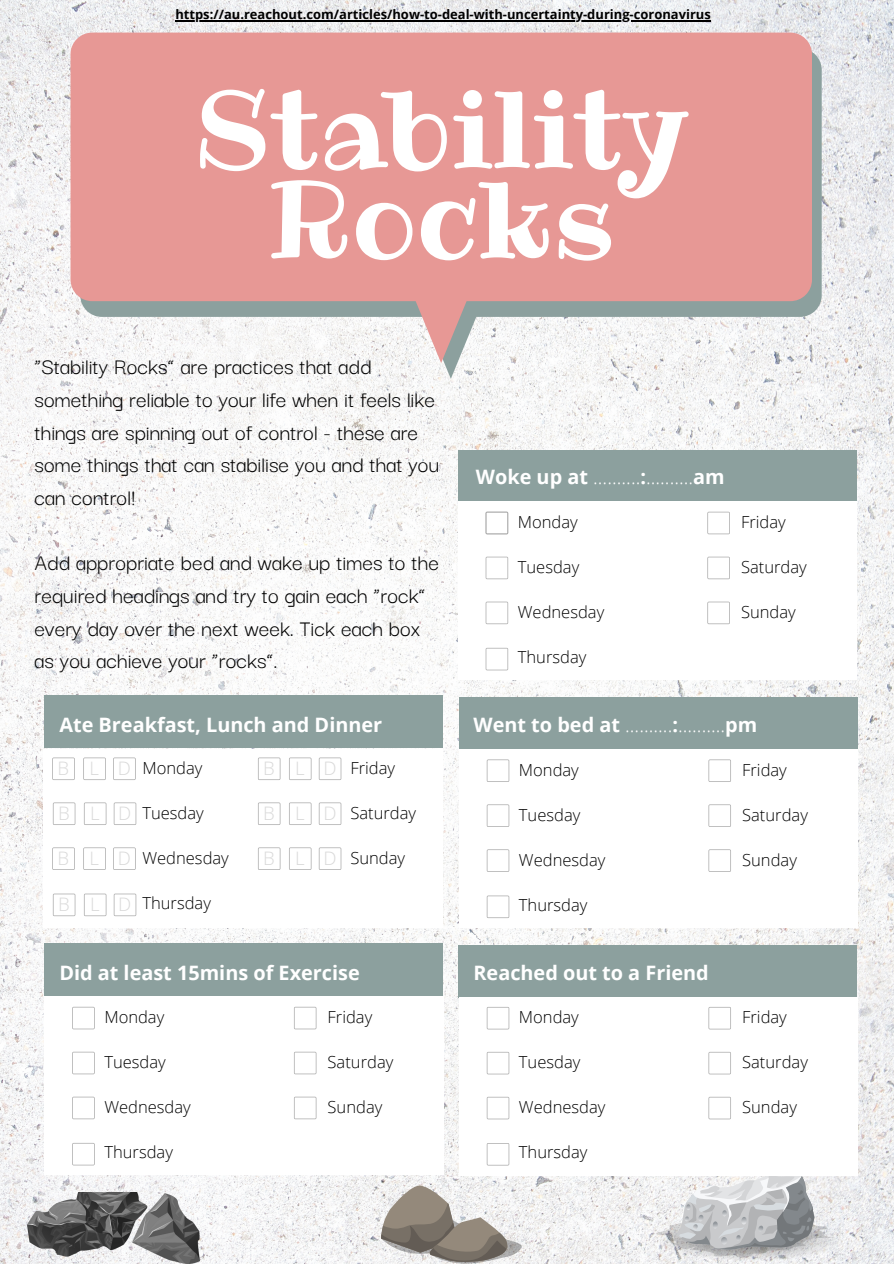
<style>
.page{position:relative;width:894px;height:1264px;background:#fff}
.page>*{position:absolute;margin:0;border:0;box-sizing:border-box;transform-origin:0 0}
.t1{font:108px/90.2px "Ribeye";color:#fff;text-align:center}
.t2{font:24px/32.7px "Darker Grotesque";color:#000}
.t3{font:700 19.8px "Open Sans";color:#fff}
.t4{font:300 19.8px "Open Sans";color:#fff}
.t5{font:300 18.6px "Open Sans";color:#d9d9d9}
.t6{font:300 16.5px "Open Sans";color:#000}
.t7{font:700 12.9px "Open Sans";color:#000}
.s1{font-weight:700}
</style>
<div class="page">
<img style="left:0;top:0;width:893px;height:1263px">
<svg style="left:80px;top:48px;width:741px;height:331px;fill:#f4f4f3"></svg>
<svg style="left:70px;top:33px;width:741px;height:330px;background:#e4a4a2"></svg>
<div style="left:458px;top:450px;width:398px;height:52px;background:#8ca09e"></div>
<div style="left:44px;top:696px;width:399px;height:51px;background:#8ca09e"></div>
<div style="left:459px;top:698px;width:398px;height:51px;background:#8ca09e"></div>
<div style="left:44px;top:943px;width:398px;height:52px;background:#8ca09e"></div>
<div style="left:458px;top:945px;width:399px;height:52px;background:#8ca09e"></div>
<div style="left:458px;top:502px;width:398px;height:178px;background:#fff"></div>
<svg style="left:485px;top:556px;width:23px;height:23px"></svg>
<svg style="left:485px;top:601px;width:23px;height:23px"></svg>
<svg style="left:485px;top:648px;width:23px;height:22px"></svg>
<svg style="left:707px;top:511px;width:22px;height:23px"></svg>
<svg style="left:707px;top:556px;width:22px;height:23px"></svg>
<svg style="left:707px;top:601px;width:22px;height:23px"></svg>
<svg style="left:485px;top:511px;width:23px;height:23px"></svg>
<div style="left:44px;top:749px;width:398px;height:178px;background:#fff"></div>
<div style="left:459px;top:749px;width:398px;height:178px;background:#fff"></div>
<svg style="left:486px;top:759px;width:23px;height:23px"></svg>
<svg style="left:486px;top:804px;width:23px;height:23px"></svg>
<svg style="left:486px;top:849px;width:23px;height:22px"></svg>
<svg style="left:486px;top:895px;width:23px;height:23px"></svg>
<svg style="left:708px;top:759px;width:22px;height:23px"></svg>
<svg style="left:708px;top:804px;width:22px;height:23px"></svg>
<svg style="left:708px;top:849px;width:22px;height:22px"></svg>
<img style="left:27px;top:1192px;width:173px;height:71px">
<div style="left:44px;top:996px;width:399px;height:178px;background:#fff"></div>
<svg style="left:72px;top:1006px;width:23px;height:23px"></svg>
<svg style="left:72px;top:1051px;width:23px;height:23px"></svg>
<svg style="left:72px;top:1096px;width:23px;height:23px"></svg>
<svg style="left:72px;top:1143px;width:23px;height:22px"></svg>
<svg style="left:294px;top:1006px;width:22px;height:23px"></svg>
<svg style="left:294px;top:1051px;width:22px;height:23px"></svg>
<svg style="left:294px;top:1096px;width:22px;height:23px"></svg>
<svg style="left:640px;top:1174px;width:216px;height:89px"></svg>
<div style="left:459px;top:997px;width:398px;height:177px;background:#fff"></div>
<svg style="left:486px;top:1007px;width:23px;height:22px"></svg>
<svg style="left:486px;top:1051px;width:23px;height:23px"></svg>
<svg style="left:486px;top:1096px;width:23px;height:23px"></svg>
<svg style="left:486px;top:1143px;width:23px;height:22px"></svg>
<svg style="left:708px;top:1007px;width:22px;height:22px"></svg>
<svg style="left:708px;top:1051px;width:22px;height:23px"></svg>
<svg style="left:708px;top:1096px;width:22px;height:23px"></svg>
<svg style="left:83px;top:757px;width:23px;height:23px"></svg>
<svg style="left:52px;top:757px;width:23px;height:23px"></svg>
<svg style="left:113px;top:757px;width:23px;height:23px"></svg>
<svg style="left:84px;top:802px;width:22px;height:23px"></svg>
<svg style="left:53px;top:802px;width:22px;height:23px"></svg>
<svg style="left:114px;top:802px;width:22px;height:23px"></svg>
<svg style="left:83px;top:847px;width:23px;height:23px"></svg>
<svg style="left:52px;top:847px;width:23px;height:23px"></svg>
<svg style="left:113px;top:847px;width:23px;height:23px"></svg>
<svg style="left:84px;top:893px;width:22px;height:23px"></svg>
<svg style="left:53px;top:893px;width:22px;height:23px"></svg>
<svg style="left:114px;top:893px;width:22px;height:23px"></svg>
<svg style="left:289px;top:757px;width:22px;height:23px"></svg>
<svg style="left:258px;top:757px;width:22px;height:23px"></svg>
<svg style="left:319px;top:757px;width:22px;height:23px"></svg>
<svg style="left:289px;top:802px;width:22px;height:23px"></svg>
<svg style="left:258px;top:802px;width:22px;height:23px"></svg>
<svg style="left:319px;top:802px;width:22px;height:23px"></svg>
<svg style="left:289px;top:847px;width:22px;height:23px"></svg>
<svg style="left:258px;top:847px;width:22px;height:23px"></svg>
<svg style="left:319px;top:847px;width:22px;height:23px"></svg>
<svg style="left:381px;top:1185px;width:140px;height:78px"></svg>
<hr style="left:175px;top:20px;width:536px;height:2px;background:#000">
<p class="t7" style="left:175px;top:6px;width:537px">https://au.reachout.com/articles/how-to-deal-with-uncertainty-during-coronavirus</p>
<p class="t1" style="left:194px;top:84px;width:496px">Stability<br>Rocks</p>
<p class="t2" style="left:35px;top:349px;width:406px">“Stability Rocks” are practices that add something reliable to your life when it feels like things are spinning out of control - these are some things that can stabilise you and that you can control!</p>
<p class="t2" style="left:35px;top:545px;width:406px">Add appropriate bed and wake up times to the required headings and try to gain each “rock” every day over the next week. Tick each box as you achieve your “rocks”.</p>
<p class="t4" style="left:476px;top:462px;width:250px"><span class="s1">Woke up at</span> ..........<span class="s1">:</span>..........<span class="s1">am</span></p>
<p class="t6" style="left:517px;top:510px;width:61px">Monday</p>
<p class="t6" style="left:517px;top:555px;width:63px">Tuesday</p>
<p class="t6" style="left:517px;top:600px;width:88px">Wednesday</p>
<p class="t6" style="left:517px;top:645px;width:70px">Thursday</p>
<p class="t6" style="left:740px;top:510px;width:46px">Friday</p>
<p class="t6" style="left:740px;top:555px;width:67px">Saturday</p>
<p class="t6" style="left:740px;top:600px;width:56px">Sunday</p>
<p class="t3" style="left:59px;top:710px;width:324px">Ate Breakfast, Lunch and Dinner</p>
<p class="t4" style="left:473px;top:710px;width:285px"><span class="s1">Went to bed at</span> ..........<span class="s1">:</span>..........<span class="s1">pm</span></p>
<p class="t5" style="left:58px;top:755px;width:13px">B</p>
<p class="t5" style="left:90px;top:755px;width:11px">L</p>
<p class="t5" style="left:118px;top:755px;width:15px">D</p>
<p class="t5" style="left:58px;top:800px;width:13px">B</p>
<p class="t5" style="left:90px;top:800px;width:11px">L</p>
<p class="t5" style="left:118px;top:800px;width:15px">D</p>
<p class="t5" style="left:58px;top:845px;width:13px">B</p>
<p class="t5" style="left:90px;top:845px;width:11px">L</p>
<p class="t5" style="left:118px;top:845px;width:15px">D</p>
<p class="t5" style="left:58px;top:891px;width:13px">B</p>
<p class="t5" style="left:90px;top:891px;width:11px">L</p>
<p class="t5" style="left:118px;top:891px;width:15px">D</p>
<p class="t6" style="left:142px;top:756px;width:61px">Monday</p>
<p class="t6" style="left:142px;top:801px;width:63px">Tuesday</p>
<p class="t6" style="left:142px;top:846px;width:88px">Wednesday</p>
<p class="t6" style="left:142px;top:891px;width:70px">Thursday</p>
<p class="t5" style="left:263px;top:755px;width:13px">B</p>
<p class="t5" style="left:295px;top:755px;width:11px">L</p>
<p class="t5" style="left:323px;top:755px;width:15px">D</p>
<p class="t5" style="left:263px;top:800px;width:13px">B</p>
<p class="t5" style="left:295px;top:800px;width:11px">L</p>
<p class="t5" style="left:323px;top:800px;width:15px">D</p>
<p class="t5" style="left:263px;top:845px;width:13px">B</p>
<p class="t5" style="left:295px;top:845px;width:11px">L</p>
<p class="t5" style="left:323px;top:845px;width:15px">D</p>
<p class="t6" style="left:350px;top:756px;width:46px">Friday</p>
<p class="t6" style="left:350px;top:801px;width:67px">Saturday</p>
<p class="t6" style="left:350px;top:846px;width:56px">Sunday</p>
<p class="t6" style="left:519px;top:758px;width:61px">Monday</p>
<p class="t6" style="left:519px;top:803px;width:63px">Tuesday</p>
<p class="t6" style="left:519px;top:848px;width:88px">Wednesday</p>
<p class="t6" style="left:519px;top:893px;width:70px">Thursday</p>
<p class="t3" style="left:59px;top:958px;width:302px">Did at least 15mins of Exercise</p>
<p class="t3" style="left:473px;top:958px;width:237px">Reached out to a Friend</p>
<p class="t6" style="left:104px;top:1005px;width:61px">Monday</p>
<p class="t6" style="left:104px;top:1050px;width:63px">Tuesday</p>
<p class="t6" style="left:104px;top:1095px;width:88px">Wednesday</p>
<p class="t6" style="left:104px;top:1140px;width:70px">Thursday</p>
<p class="t6" style="left:327px;top:1005px;width:46px">Friday</p>
<p class="t6" style="left:327px;top:1050px;width:67px">Saturday</p>
<p class="t6" style="left:327px;top:1095px;width:56px">Sunday</p>
<p class="t6" style="left:519px;top:1005px;width:61px">Monday</p>
<p class="t6" style="left:519px;top:1050px;width:63px">Tuesday</p>
<p class="t6" style="left:519px;top:1095px;width:88px">Wednesday</p>
<p class="t6" style="left:519px;top:1140px;width:70px">Thursday</p>
<p class="t6" style="left:742px;top:758px;width:46px">Friday</p>
<p class="t6" style="left:742px;top:803px;width:67px">Saturday</p>
<p class="t6" style="left:742px;top:848px;width:56px">Sunday</p>
<p class="t6" style="left:742px;top:1005px;width:46px">Friday</p>
<p class="t6" style="left:742px;top:1050px;width:67px">Saturday</p>
<p class="t6" style="left:742px;top:1095px;width:56px">Sunday</p>
</div>
